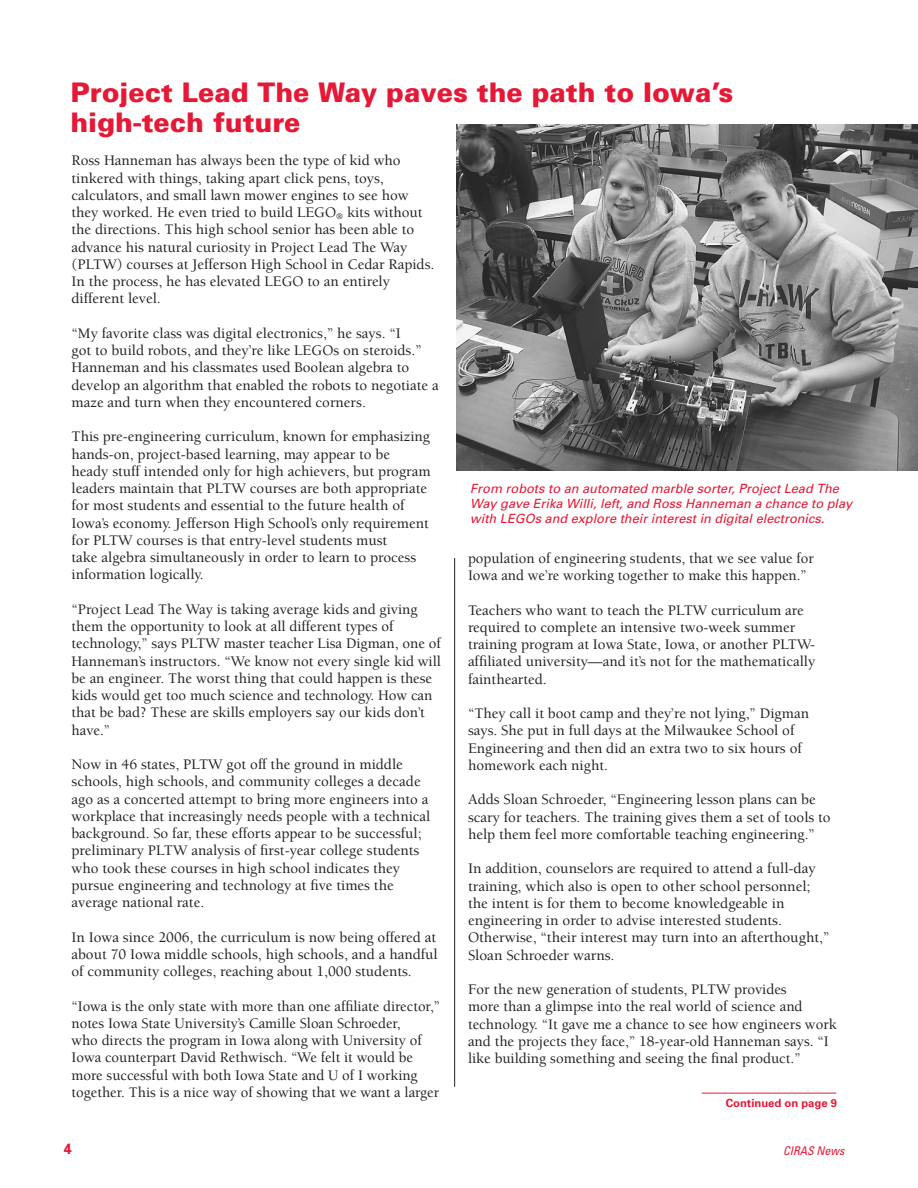
<style>
.page{position:relative;width:918px;height:1188px;background:#fff}
.page>*{position:absolute;margin:0;border:0;box-sizing:border-box;transform-origin:0 0}
.Headline{font:900 27px/30px "Univers";color:#e51836}
.Body_Berkeley{font:500 15px/17.2px "Berkeley";color:#231f20}
.t1{font:700 15px "Univers";color:#e51836}
.t2{font:italic 12.75px/15px "Univers";color:#e51836}
.t3{font:italic condensed 12px "Univers";color:#e51836}
.t4{font:700 11.25px "Univers";color:#e51836}
</style>
<div class="page">
<hr style="left:454px;top:558px;width:1px;height:529px;background:#231f20">
<img style="left:456px;top:124px;width:462px;height:346px">
<hr style="left:702px;top:1093px;width:134px;height:1px;background:#e51836">
<p class="Headline" style="left:70px;top:77px;width:664px">Project Lead The Way paves the path to Iowa’s high-tech future</p>
<p class="Body_Berkeley" style="left:72px;top:152px;width:364px">Ross Hanneman has always been the type of kid who tinkered with things, taking apart click pens, toys, calculators, and small lawn mower engines to see how they worked. He even tried to build LEGO<sub>®</sub> kits without the directions. This high school senior has been able to advance his natural curiosity in Project Lead The Way (PLTW) courses at Jefferson High School in Cedar Rapids.<br>In the process, he has elevated LEGO to an entirely different level.</p>
<p class="Body_Berkeley" style="left:72px;top:325px;width:369px">“My favorite class was digital electronics,” he says. “I<br>got to build robots, and they’re like LEGOs on steroids.” Hanneman and his classmates used Boolean algebra to develop an algorithm that enabled the robots to negotiate a maze and turn when they encountered corners.</p>
<p class="Body_Berkeley" style="left:72px;top:428px;width:361px">This pre-engineering curriculum, known for emphasizing hands-on, project-based learning, may appear to be<br>heady stuff intended only for high achievers, but program leaders maintain that PLTW courses are both appropriate for most students and essential to the future health of Iowa’s economy. Jefferson High School’s only requirement for PLTW courses is that entry-level students must<br>take algebra simultaneously in order to learn to process information logically.</p>
<p class="Body_Berkeley" style="left:72px;top:601px;width:371px">“Project Lead The Way is taking average kids and giving them the opportunity to look at all different types of technology,” says PLTW master teacher Lisa Digman, one of Hanneman’s instructors. “We know not every single kid will be an engineer. The worst thing that could happen is these kids would get too much science and technology. How can that be bad? These are skills employers say our kids don’t have.”</p>
<p class="Body_Berkeley" style="left:72px;top:756px;width:360px">Now in 46 states, PLTW got off the ground in middle schools, high schools, and community colleges a decade ago as a concerted attempt to bring more engineers into a workplace that increasingly needs people with a technical background. So far, these efforts appear to be successful; preliminary PLTW analysis of first-year college students who took these courses in high school indicates they pursue engineering and technology at five times the average national rate.</p>
<p class="Body_Berkeley" style="left:72px;top:929px;width:368px;text-align:justify">In Iowa since 2006, the curriculum is now being offered at about 70 Iowa middle schools, high schools, and a handful of community colleges, reaching about 1,000 students.</p>
<p class="Body_Berkeley" style="left:72px;top:998px;width:370px">“Iowa is the only state with more than one affiliate director,” notes Iowa State University’s Camille Sloan Schroeder,<br>who directs the program in Iowa along with University of Iowa counterpart David Rethwisch. “We felt it would be more successful with both Iowa State and U of I working together. This is a nice way of showing that we want a larger</p>
<p class="t2" style="left:470px;top:481px;width:384px">From robots to an automated marble sorter, Project Lead The<br>Way gave Erika Willi, left, and Ross Hanneman a chance to play with LEGOs and explore their interest in digital electronics.</p>
<p class="Body_Berkeley" style="left:468px;top:550px;width:347px">population of engineering students, that we see value for<br>Iowa and we’re working together to make this happen.”</p>
<p class="Body_Berkeley" style="left:468px;top:602px;width:349px">Teachers who want to teach the PLTW curriculum are required to complete an intensive two-week summer training program at Iowa State, Iowa, or another PLTW&shy;affiliated university—and it’s not for the mathematically fainthearted.</p>
<p class="Body_Berkeley" style="left:468px;top:705px;width:343px">“They call it boot camp and they’re not lying,” Digman says. She put in full days at the Milwaukee School of Engineering and then did an extra two to six hours of homework each night.</p>
<p class="Body_Berkeley" style="left:468px;top:791px;width:364px">Adds Sloan Schroeder, “Engineering lesson plans can be scary for teachers. The training gives them a set of tools to help them feel more comfortable teaching engineering.”</p>
<p class="Body_Berkeley" style="left:468px;top:860px;width:363px">In addition, counselors are required to attend a full-day training, which also is open to other school personnel; the intent is for them to become knowledgeable in engineering in order to advise interested students.<br>Otherwise, “their interest may turn into an afterthought,” Sloan Schroeder warns.</p>
<p class="Body_Berkeley" style="left:468px;top:981px;width:370px">For the new generation of students, PLTW provides<br>more than a glimpse into the real world of science and technology. “It gave me a chance to see how engineers work and the projects they face,” 18-year-old Hanneman says. “I like building something and seeing the final product.”</p>
<p class="t4" style="left:726px;top:1096px;width:113px">Continued on page 9</p>
<p class="t1" style="left:64px;top:1139px;width:10px">4</p>
<p class="t3" style="left:783px;top:1143px;width:63px">CIRAS News</p>
</div>
